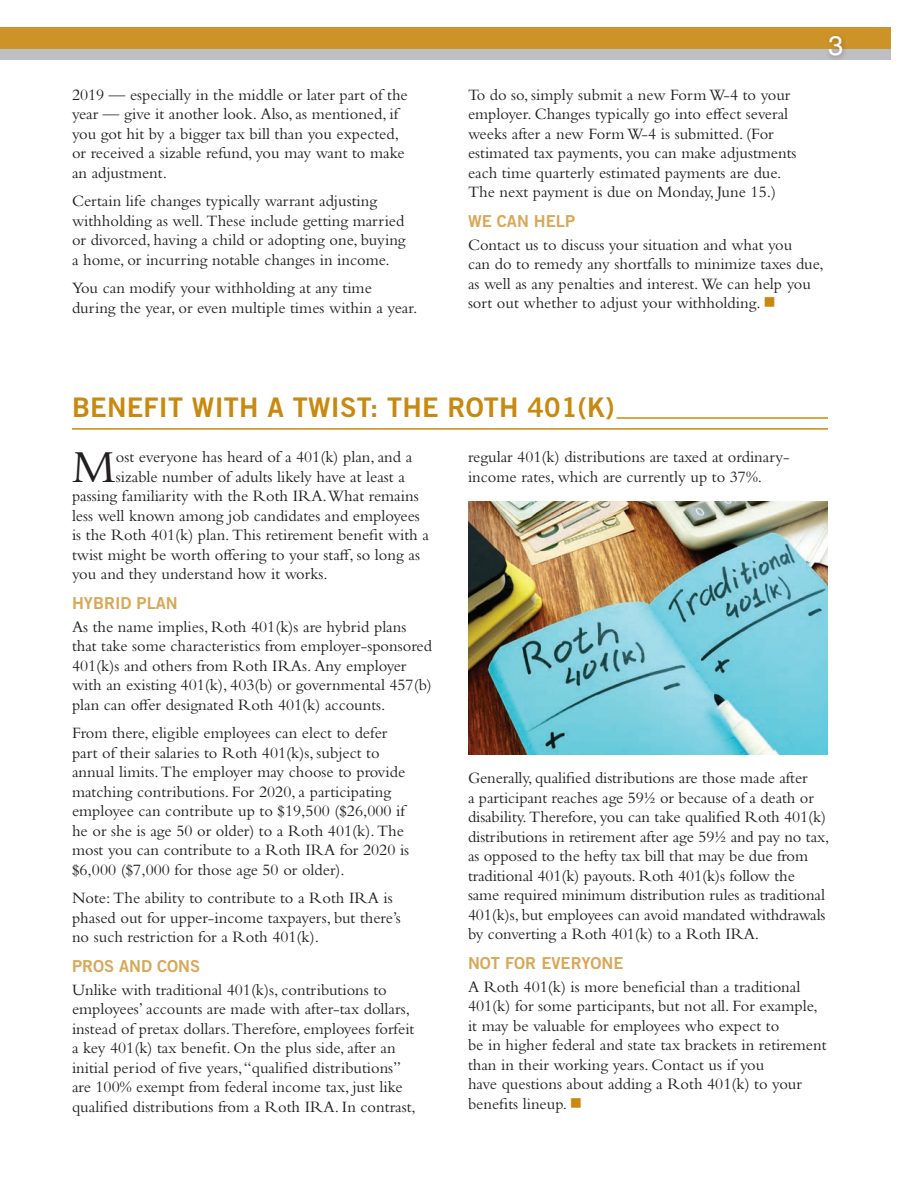
<style>
.page{position:relative;width:918px;height:1188px;background:#fff}
.page>*{position:absolute;margin:0;border:0;box-sizing:border-box;transform-origin:0 0}
.t1{font:47.85px "Bembo Std";color:#231f20}
.t2{font:27px "Trade Gothic LT Std Bd 2";letter-spacing:.01em;color:#c8890e}
.t3{font:27px "Helvetica LT Std";color:#fff}
.t4{font:16.5px/19.5px "Bembo Std";color:#231f20}
.t5{font:16.5px "Trade Gothic LT Std Bd 2";color:#d9a756}
.s1{color:#c8890e}
</style>
<div class="page">
<div style="left:0;top:44px;width:890px;height:16px;background:#bebfc2"></div>
<div style="left:0;top:27px;width:890px;height:22px;background:#cd9328"></div>
<div style="left:826px;top:33px;width:22px;height:29px;background:#231f20;opacity:.3"></div>
<hr style="left:616px;top:417px;width:212px;height:2px;background:#c8890e">
<hr style="left:72px;top:428px;width:756px;height:2px;background:#c8890e">
<img style="left:468px;top:501px;width:360px;height:253px">
<p class="t4" style="left:72px;top:84px;width:337px">2019 — especially in the middle or later part of the year — give it another look. Also, as mentioned, if you got hit by a bigger tax bill than you expected, or received a sizable refund, you may want to make an adjustment.</p>
<p class="t4" style="left:72px;top:191px;width:335px">Certain life changes typically warrant adjusting withholding as well. These include getting married or divorced, having a child or adopting one, buying a home, or incurring notable changes in income.</p>
<p class="t4" style="left:72px;top:278px;width:347px">You can modify your withholding at any time during the year, or even multiple times within a year.</p>
<h2 class="t3" style="left:828px;top:30px;width:17px">3</h2>
<p class="t4" style="left:468px;top:84px;width:330px">To do so, simply submit a new Form W-4 to your employer. Changes typically go into effect several weeks after a new Form W-4 is submitted. (For estimated tax payments, you can make adjustments each time quarterly estimated payments are due.<br>The next payment is due on Monday, June 15.)</p>
<p class="t5" style="left:468px;top:211px;width:109px">WE CAN HELP</p>
<p class="t4" style="left:468px;top:234px;width:357px">Contact us to discuss your situation and what you<br>can do to remedy any shortfalls to minimize taxes due, as well as any penalties and interest. We can help you sort out whether to adjust your withholding. <span class="s1">■</span></p>
<h2 class="t2" style="left:72px;top:391px;width:544px">BENEFIT WITH A TWIST: THE ROTH 401(K)</h2>
<h1 class="t1" style="left:72px;top:439px;width:45px">M</h1>
<p class="t4" style="left:116px;top:447px;width:298px">ost everyone has heard of a 401(k) plan, and a</p>
<p class="t4" style="left:468px;top:447px;width:323px">regular 401(k) distributions are taxed at ordinary&shy;income rates, which are currently up to 37%.</p>
<p class="t4" style="left:116px;top:467px;width:291px">sizable number of adults likely have at least a</p>
<p class="t4" style="left:72px;top:486px;width:348px">passing familiarity with the Roth IRA.What remains</p>
<p class="t4" style="left:72px;top:506px;width:349px">less well known among job candidates and employees</p>
<p class="t4" style="left:72px;top:525px;width:358px">is the Roth 401(k) plan. This retirement benefit with a</p>
<p class="t4" style="left:72px;top:545px;width:349px">twist might be worth offering to your staff, so long as</p>
<p class="t4" style="left:72px;top:564px;width:257px">you and they understand how it works.</p>
<p class="t5" style="left:72px;top:593px;width:107px">HYBRID PLAN</p>
<p class="t4" style="left:72px;top:617px;width:361px">As the name implies, Roth 401(k)s are hybrid plans that take some characteristics from employer-sponsored 401(k)s and others from Roth IRAs. Any employer with an existing 401(k), 403(b) or governmental 457(b) plan can offer designated Roth 401(k) accounts.</p>
<p class="t4" style="left:72px;top:723px;width:339px">From there, eligible employees can elect to defer part of their salaries to Roth 401(k)s, subject to annual limits. The employer may choose to provide matching contributions. For 2020, a participating employee can contribute up to $19,500 ($26,000 if he or she is age 50 or older) to a Roth 401(k). The most you can contribute to a Roth IRA for 2020 is $6,000 ($7,000 for those age 50 or older).</p>
<p class="t4" style="left:72px;top:888px;width:330px">Note: The ability to contribute to a Roth IRA is phased out for upper-income taxpayers, but there’s no such restriction for a Roth 401(k).</p>
<p class="t5" style="left:72px;top:956px;width:130px">PROS AND CONS</p>
<p class="t4" style="left:72px;top:980px;width:345px">Unlike with traditional 401(k)s, contributions to employees’ accounts are made with after-tax dollars, instead of pretax dollars. Therefore, employees forfeit a key 401(k) tax benefit. On the plus side, after an initial period of five years, “qualified distributions” are 100% exempt from federal income tax, just like qualified distributions from a Roth IRA. In contrast,</p>
<p class="t4" style="left:468px;top:768px;width:363px">Generally, qualified distributions are those made after<br>a participant reaches age 59½ or because of a death or disability. Therefore, you can take qualified Roth 401(k) distributions in retirement after age 59½ and pay no tax, as opposed to the hefty tax bill that may be due from traditional 401(k) payouts. Roth 401(k)s follow the same required minimum distribution rules as traditional 401(k)s, but employees can avoid mandated withdrawals by converting a Roth 401(k) to a Roth IRA.</p>
<p class="t5" style="left:468px;top:953px;width:157px">NOT FOR EVERYONE</p>
<p class="t4" style="left:468px;top:977px;width:360px">A Roth 401(k) is more beneficial than a traditional 401(k) for some participants, but not all. For example, it may be valuable for employees who expect to<br>be in higher federal and state tax brackets in retirement than in their working years. Contact us if you<br>have questions about adding a Roth 401(k) to your benefits lineup. <span class="s1">■</span></p>
</div>
